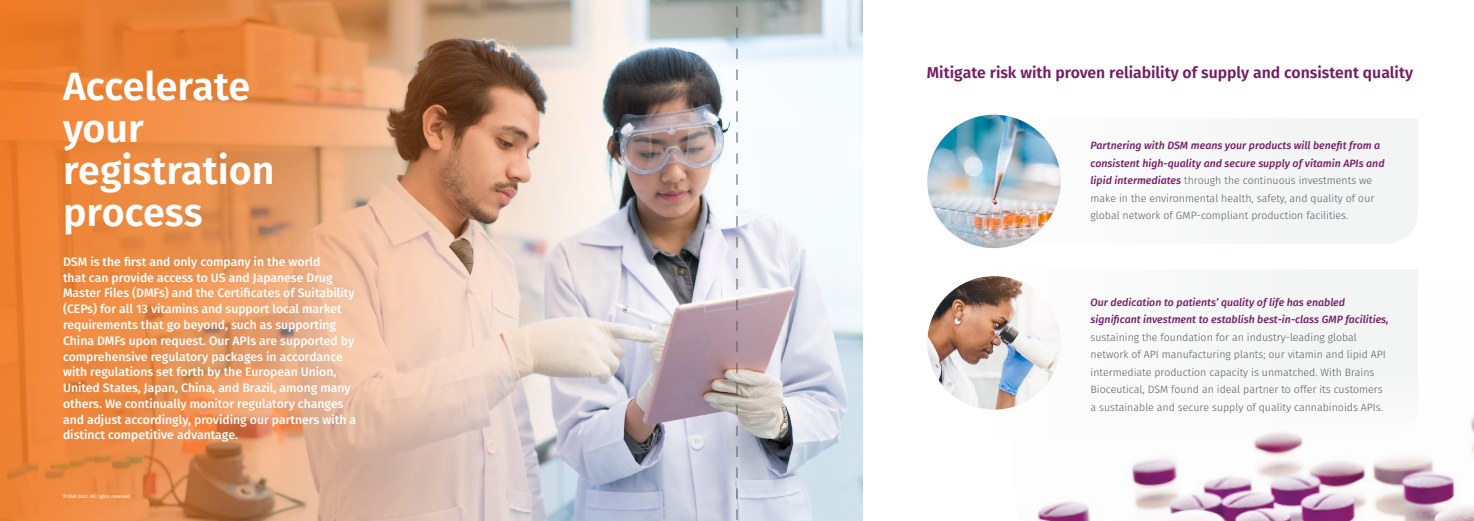
<style>
.page{position:relative;width:1474px;height:521px;background:#fff}
.page>*{position:absolute;margin:0;border:0;box-sizing:border-box;transform-origin:0 0}
.t1{font:600 39.38px/42px "Fira Sans";color:#fff}
.t2{font:600 15.75px "Fira Sans";color:#741d66}
.t3{font:500 12.25px/15.8px "Fira Sans";color:#fff}
.t4{font:300 10.59px/17.5px "Fira Sans";color:#58595b}
.t5{font:italic 500 10.59px/17.5px "Fira Sans";color:#741d66}
.t6{font:4.81px "Fira Sans";color:#fff}
.s1{font-size:5.16px}
.s2{font-weight:500;font-style:italic;color:#741d66}
</style>
<div class="page">
<div style="left:1015px;top:118px;width:403px;height:126px;background:#f6f7f7"></div>
<svg style="left:1002px;top:269px;width:416px;height:9px"></svg>
<img style="left:1012px;top:278px;width:461px;height:243px">
<img style="left:927px;top:276px;width:133px;height:134px;border-radius:67px">
<img style="left:927px;top:115px;width:133px;height:133px;border-radius:67px">
<img style="left:843px;top:0;width:19px;height:521px">
<img style="left:0;top:0;width:843px;height:521px">
<svg style="left:737px;top:0;width:1px;height:521px"></svg>
<svg style="left:149px;top:488px;width:69px;height:14px"></svg>
<h1 class="t1" style="left:63px;top:65px;width:213px">Accelerate your registration process</h1>
<p class="t3" style="left:63px;top:253px;width:295px">DSM is the first and only company in the world<br>that can provide access to US and Japanese Drug Master Files (DMFs) and the Certificates of Suitability (CEPs) for all 13 vitamins and support local market requirements that go beyond, such as supporting China DMFs upon request. Our APIs are supported by comprehensive regulatory packages in accordance with regulations set forth by the European Union, United States, Japan, China, and Brazil, among many others. We continually monitor regulatory changes and adjust accordingly, providing our partners with a distinct competitive advantage.</p>
<p class="t6" style="left:63px;top:492px;width:70px"><span class="s1">©</span>DSM 2022. All rights reserved.</p>
<h2 class="t2" style="left:926px;top:61px;width:488px">Mitigate risk with proven reliability of supply and consistent quality</h2>
<p class="t4" style="left:1090px;top:137px;width:295px"><span class="s2">Partnering with DSM means your products will benefit from a consistent high-quality and secure supply of vitamin APIs and lipid intermediates</span> through the continuous investments we make in the environmental health, safety, and quality of our global network of GMP-compliant production facilities.</p>
<p class="t5" style="left:1090px;top:293px;width:300px">Our dedication to patients’ quality of life has enabled significant investment to establish best-in-class GMP facilities,</p>
<p class="t4" style="left:1090px;top:328px;width:297px">sustaining the foundation for an industry-leading global network of API manufacturing plants; our vitamin and lipid API intermediate production capacity is unmatched. With Brains Bioceutical, DSM found an ideal partner to offer its customers a sustainable and secure supply of quality cannabinoids APIs.</p>
</div>
